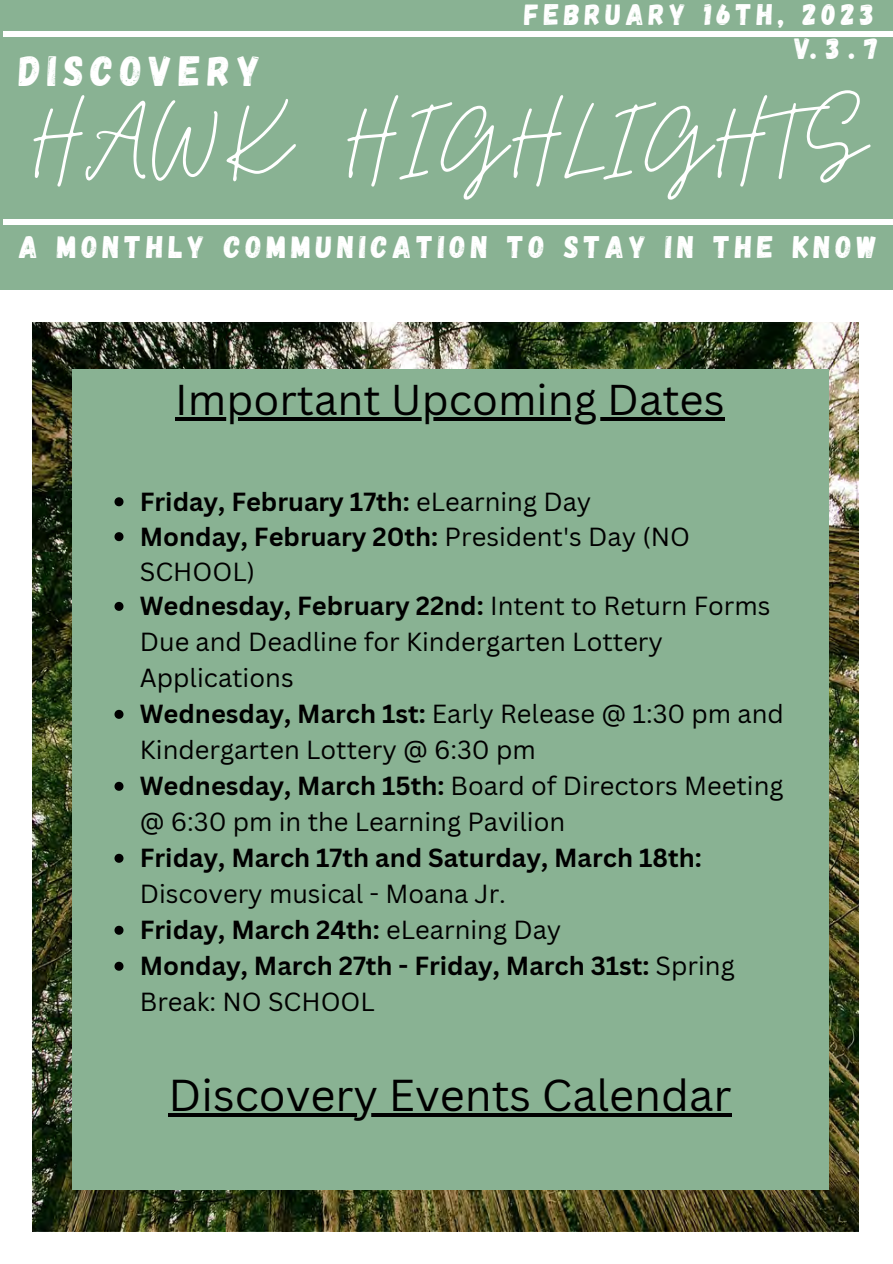
<style>
.page{position:relative;width:893px;height:1264px;background:#fff}
.page>*{position:absolute;margin:0;border:0;box-sizing:border-box;transform-origin:0 0}
.t1{font:114.6px "Moon Time";letter-spacing:.06em;color:#fff}
.t2{font:43.5px "Canva Sans";color:#000}
.t3{font:42.3px "Gagalin";letter-spacing:.16em;color:#fff}
.t4{font:42px "Canva Sans";color:#000}
.t5{font:31.2px "Gagalin";letter-spacing:.16em;color:#fff}
.t6{font:29.7px/33.8px "Gagalin";letter-spacing:.16em;color:#fff;text-align:right}
.t7{font:25.5px/35.5px "Canva Sans";color:#000}
.t8{font:700 25.5px "Canva Sans";color:#000}
.s1{font-weight:700}
</style>
<div class="page">
<div style="left:0;top:0;width:892px;height:289px;background:#89b293"></div>
<img style="left:32px;top:323px;width:826px;height:908px">
<div style="left:4px;top:31px;width:888px;height:5px;background:#fff"></div>
<div style="left:4px;top:219px;width:888px;height:6px;background:#fff"></div>
<div style="left:73px;top:370px;width:755px;height:819px;background:#89b293"></div>
<svg style="left:114px;top:497px;width:9px;height:9px"></svg>
<svg style="left:114px;top:532px;width:9px;height:9px"></svg>
<svg style="left:114px;top:602px;width:9px;height:9px"></svg>
<svg style="left:114px;top:709px;width:9px;height:9px"></svg>
<svg style="left:114px;top:781px;width:9px;height:9px"></svg>
<svg style="left:114px;top:853px;width:9px;height:9px"></svg>
<svg style="left:114px;top:925px;width:9px;height:9px"></svg>
<svg style="left:114px;top:961px;width:9px;height:9px"></svg>
<hr style="left:175px;top:417px;width:549px;height:4px;background:#000">
<hr style="left:168px;top:1113px;width:563px;height:3px;background:#000">
<h3 class="t3" style="left:19px;top:43px;width:243px">DISCOVERY</h3>
<p class="t6" style="left:524px;top:-4px;width:355px">FEBRUARY 16TH, 2023<br>V. 3 . 7</p>
<h1 class="t1" style="left:34px;top:72px;width:832px">HAWK HIGHLIGHTS</h1>
<p class="t5" style="left:19px;top:227px;width:859px">A MONTHLY COMMUNICATION TO STAY IN THE KNOW</p>
<h3 class="t4" style="left:175px;top:370px;width:550px">Important Upcoming Dates</h3>
<p class="t7" style="left:140px;top:483px;width:645px"><span class="s1">Friday, February 17th:</span> eLearning Day<br><span class="s1">Monday, February 20th:</span> President's Day (NO SCHOOL)<br><span class="s1">Wednesday, February 22nd:</span> Intent to Return Forms Due and Deadline for Kindergarten Lottery Applications<br><span class="s1">Wednesday, March 1st:</span> Early Release @ 1:30 pm and Kindergarten Lottery @ 6:30 pm<br><span class="s1">Wednesday, March 15th:</span> Board of Directors Meeting @ 6:30 pm in the Learning Pavilion</p>
<p class="t8" style="left:140px;top:840px;width:563px">Friday, March 17th and Saturday, March 18th:</p>
<p class="t7" style="left:140px;top:875px;width:596px;line-height:36px">Discovery musical - Moana Jr.<br><span class="s1">Friday, March 24th:</span> eLearning Day<br><span class="s1">Monday, March 27th - Friday, March 31st:</span> Spring<br>Break: NO SCHOOL</p>
<h2 class="t2" style="left:168px;top:1064px;width:564px">Discovery Events Calendar</h2>
</div>
